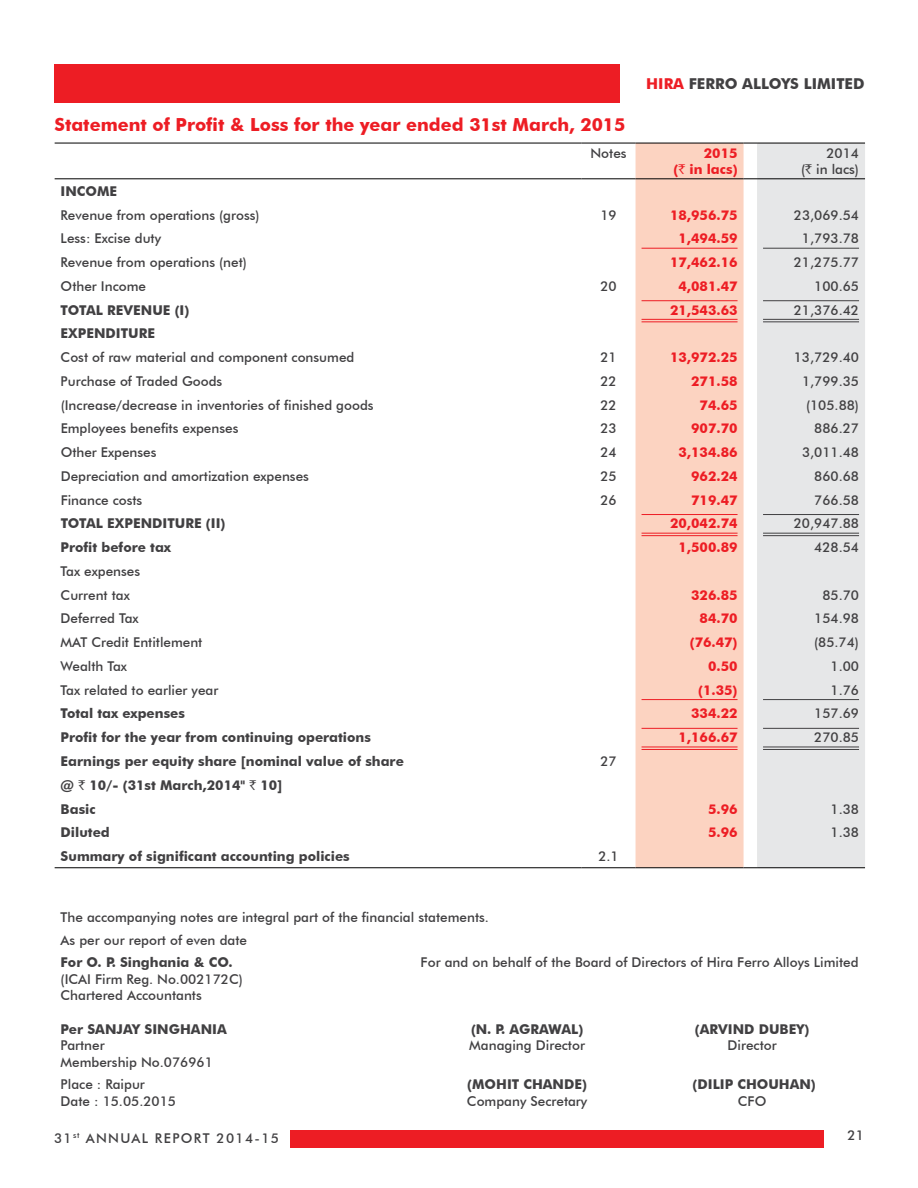
<style>
.page{position:relative;width:918px;height:1188px;background:#fff}
.page>*{position:absolute;margin:0;border:0;box-sizing:border-box;transform-origin:0 0}
.t1{font:700 18px "Futura BT";color:#ed1d24}
.t2{font:700 15px "Futura BT";color:#414042}
.t3{font:500 13.5px/16.5px "Futura BT";color:#414042}
.t4{font:700 13.5px/23.7px "Futura BT";color:#414042}
.t5{font:700 13.5px/16.5px "Futura BT";color:#ed1d24;text-align:right}
.t6{font:500 13.5px "Futura BT";letter-spacing:.1em;color:#414042}
.s1{color:#ed1d24}
.s2{font-family:"Rupee Foradian";font-weight:400}
</style>
<div class="page">
<div style="left:54px;top:64px;width:565px;height:39px;background:#ed1d24"></div>
<div style="left:291px;top:1130px;width:533px;height:17px;background:#ed1d24"></div>
<div style="left:636px;top:144px;width:108px;height:723px;background:#fcd3c1"></div>
<div style="left:757px;top:144px;width:108px;height:723px;background:#e6e7e8"></div>
<hr style="left:55px;top:143px;width:527px;height:1px;background:#000">
<hr style="left:582px;top:143px;width:54px;height:1px;background:#000">
<hr style="left:636px;top:143px;width:108px;height:1px;background:#000">
<svg style="left:744px;top:143px;width:13px;height:1px"></svg>
<hr style="left:757px;top:143px;width:108px;height:1px;background:#000">
<hr style="left:55px;top:178px;width:527px;height:1px;background:#000">
<hr style="left:582px;top:178px;width:54px;height:1px;background:#000">
<hr style="left:636px;top:178px;width:108px;height:1px;background:#000">
<svg style="left:744px;top:178px;width:13px;height:1px"></svg>
<hr style="left:757px;top:178px;width:108px;height:1px;background:#000">
<hr style="left:55px;top:867px;width:527px;height:1px;background:#000">
<hr style="left:582px;top:867px;width:54px;height:1px;background:#000">
<hr style="left:636px;top:867px;width:108px;height:1px;background:#000">
<svg style="left:744px;top:867px;width:13px;height:1px"></svg>
<hr style="left:757px;top:867px;width:108px;height:1px;background:#000">
<hr style="left:642px;top:248px;width:96px;height:1px;background:#ed1d24">
<hr style="left:763px;top:248px;width:96px;height:1px;background:#414042">
<hr style="left:642px;top:300px;width:96px;height:1px;background:#ed1d24">
<hr style="left:642px;top:319px;width:96px;height:1px;background:#ed1d24">
<hr style="left:642px;top:322px;width:96px;height:1px;background:#ed1d24">
<hr style="left:763px;top:300px;width:96px;height:1px;background:#414042">
<hr style="left:763px;top:319px;width:96px;height:1px;background:#414042">
<hr style="left:763px;top:322px;width:96px;height:1px;background:#414042">
<hr style="left:642px;top:514px;width:96px;height:1px;background:#ed1d24">
<hr style="left:642px;top:533px;width:96px;height:1px;background:#ed1d24">
<hr style="left:642px;top:535px;width:96px;height:1px;background:#ed1d24">
<hr style="left:763px;top:514px;width:96px;height:1px;background:#414042">
<hr style="left:763px;top:533px;width:96px;height:1px;background:#414042">
<hr style="left:763px;top:535px;width:96px;height:1px;background:#414042">
<hr style="left:642px;top:699px;width:96px;height:1px;background:#ed1d24">
<hr style="left:763px;top:699px;width:96px;height:1px;background:#414042">
<hr style="left:642px;top:728px;width:96px;height:1px;background:#ed1d24">
<hr style="left:642px;top:747px;width:96px;height:1px;background:#ed1d24">
<hr style="left:642px;top:749px;width:96px;height:1px;background:#ed1d24">
<hr style="left:763px;top:728px;width:96px;height:1px;background:#414042">
<hr style="left:763px;top:747px;width:96px;height:1px;background:#414042">
<hr style="left:763px;top:749px;width:96px;height:1px;background:#414042">
<p class="t2" style="left:646px;top:75px;width:220px"><span class="s1">HIRA</span> FERRO ALLOYS LIMITED</p>
<h1 class="t1" style="left:55px;top:113px;width:572px">Statement of Profit &amp; Loss for the year ended 31st March, 2015</h1>
<p class="t3" style="left:590px;top:145px;width:38px">Notes</p>
<p class="t5" style="left:674px;top:145px;width:65px">2015<br>(<span class="s2">`</span> in lacs)</p>
<p class="t3" style="left:801px;top:145px;width:59px;text-align:right">2014<br>(<span class="s2">`</span> in lacs)</p>
<p class="t4" style="left:61px;top:179px;width:58px">INCOME</p>
<p class="t3" style="left:61px;top:206px;width:200px">Revenue from operations (gross)</p>
<p class="t3" style="left:600px;top:206px;width:18px">19</p>
<p class="t5" style="left:670px;top:206px;width:69px">18,956.75</p>
<p class="t3" style="left:794px;top:206px;width:67px">23,069.54</p>
<p class="t3" style="left:61px;top:230px;width:102px">Less: Excise duty</p>
<p class="t5" style="left:679px;top:230px;width:61px">1,494.59</p>
<p class="t3" style="left:802px;top:230px;width:59px">1,793.78</p>
<p class="t3" style="left:61px;top:254px;width:188px">Revenue from operations (net)</p>
<p class="t5" style="left:670px;top:254px;width:69px">17,462.16</p>
<p class="t3" style="left:794px;top:254px;width:67px">21,275.77</p>
<p class="t3" style="left:61px;top:278px;width:87px">Other Income</p>
<p class="t3" style="left:600px;top:278px;width:18px">20</p>
<p class="t5" style="left:679px;top:278px;width:61px">4,081.47</p>
<p class="t3" style="left:814px;top:278px;width:46px">100.65</p>
<p class="t4" style="left:61px;top:298px;width:130px">TOTAL REVENUE (I)</p>
<p class="t5" style="left:670px;top:301px;width:69px">21,543.63</p>
<p class="t3" style="left:794px;top:301px;width:67px">21,376.42</p>
<p class="t4" style="left:61px;top:322px;width:96px">EXPENDITURE</p>
<p class="t3" style="left:61px;top:349px;width:295px">Cost of raw material and component consumed</p>
<p class="t3" style="left:600px;top:349px;width:18px">21</p>
<p class="t5" style="left:670px;top:349px;width:69px">13,972.25</p>
<p class="t3" style="left:794px;top:349px;width:67px">13,729.40</p>
<p class="t3" style="left:61px;top:373px;width:163px">Purchase of Traded Goods</p>
<p class="t3" style="left:600px;top:373px;width:18px">22</p>
<p class="t5" style="left:691px;top:373px;width:48px">271.58</p>
<p class="t3" style="left:802px;top:373px;width:59px">1,799.35</p>
<p class="t3" style="left:61px;top:396px;width:314px">(Increase/decrease in inventories of finished goods</p>
<p class="t3" style="left:600px;top:396px;width:18px">22</p>
<p class="t5" style="left:700px;top:396px;width:39px">74.65</p>
<p class="t3" style="left:806px;top:396px;width:55px">(105.88)</p>
<p class="t3" style="left:61px;top:420px;width:179px">Employees benefits expenses</p>
<p class="t3" style="left:600px;top:420px;width:18px">23</p>
<p class="t5" style="left:691px;top:420px;width:48px">907.70</p>
<p class="t3" style="left:814px;top:420px;width:46px">886.27</p>
<p class="t3" style="left:61px;top:444px;width:97px">Other Expenses</p>
<p class="t3" style="left:600px;top:444px;width:18px">24</p>
<p class="t5" style="left:679px;top:444px;width:61px">3,134.86</p>
<p class="t3" style="left:802px;top:444px;width:59px">3,011.48</p>
<p class="t3" style="left:61px;top:468px;width:250px">Depreciation and amortization expenses</p>
<p class="t3" style="left:600px;top:468px;width:18px">25</p>
<p class="t5" style="left:691px;top:468px;width:48px">962.24</p>
<p class="t3" style="left:814px;top:468px;width:46px">860.68</p>
<p class="t3" style="left:61px;top:492px;width:83px">Finance costs</p>
<p class="t3" style="left:600px;top:492px;width:18px">26</p>
<p class="t5" style="left:691px;top:492px;width:48px">719.47</p>
<p class="t3" style="left:814px;top:492px;width:46px">766.58</p>
<p class="t4" style="left:61px;top:512px;width:166px">TOTAL EXPENDITURE (II)</p>
<p class="t5" style="left:670px;top:515px;width:69px">20,042.74</p>
<p class="t3" style="left:794px;top:515px;width:67px">20,947.88</p>
<p class="t4" style="left:61px;top:535px;width:112px">Profit before tax</p>
<p class="t5" style="left:679px;top:539px;width:61px">1,500.89</p>
<p class="t3" style="left:814px;top:539px;width:46px">428.54</p>
<p class="t3" style="left:61px;top:559px;width:81px;line-height:23.7px">Tax expenses<br>Current tax</p>
<p class="t5" style="left:691px;top:587px;width:48px">326.85</p>
<p class="t3" style="left:822px;top:587px;width:38px">85.70</p>
<p class="t3" style="left:61px;top:610px;width:80px">Deferred Tax</p>
<p class="t5" style="left:700px;top:610px;width:39px">84.70</p>
<p class="t3" style="left:814px;top:610px;width:46px">154.98</p>
<p class="t3" style="left:61px;top:634px;width:143px">MAT Credit Entitlement</p>
<p class="t5" style="left:690px;top:634px;width:49px">(76.47)</p>
<p class="t3" style="left:814px;top:634px;width:46px">(85.74)</p>
<p class="t3" style="left:61px;top:658px;width:68px">Wealth Tax</p>
<p class="t5" style="left:708px;top:658px;width:31px">0.50</p>
<p class="t3" style="left:831px;top:658px;width:30px">1.00</p>
<p class="t3" style="left:61px;top:682px;width:159px">Tax related to earlier year</p>
<p class="t5" style="left:698px;top:682px;width:41px">(1.35)</p>
<p class="t3" style="left:831px;top:682px;width:30px">1.76</p>
<p class="t4" style="left:61px;top:702px;width:126px">Total tax expenses</p>
<p class="t5" style="left:691px;top:705px;width:48px">334.22</p>
<p class="t3" style="left:814px;top:705px;width:46px">157.69</p>
<p class="t4" style="left:61px;top:725px;width:312px">Profit for the year from continuing operations</p>
<p class="t5" style="left:679px;top:729px;width:61px">1,166.67</p>
<p class="t3" style="left:814px;top:729px;width:46px">270.85</p>
<p class="t4" style="left:61px;top:749px;width:345px">Earnings per equity share [nominal value of share</p>
<p class="t3" style="left:600px;top:753px;width:18px">27</p>
<p class="t4" style="left:61px;top:773px;width:223px">@ <span class="s2">`</span> 10/- (31st March,2014" <span class="s2">`</span> 10]<br>Basic</p>
<p class="t5" style="left:708px;top:800px;width:31px">5.96</p>
<p class="t3" style="left:831px;top:800px;width:30px">1.38</p>
<p class="t4" style="left:61px;top:821px;width:51px">Diluted</p>
<p class="t5" style="left:708px;top:824px;width:31px">5.96</p>
<p class="t3" style="left:831px;top:824px;width:30px">1.38</p>
<p class="t4" style="left:61px;top:844px;width:291px">Summary of significant accounting policies</p>
<p class="t3" style="left:598px;top:848px;width:22px">2.1</p>
<p class="t3" style="left:61px;top:906px;width:430px;line-height:22.2px">The accompanying notes are integral part of the financial statements.<br>As per our report of even date</p>
<p class="t4" style="left:61px;top:950px;width:173px">For O. P. Singhania &amp; CO.</p>
<p class="t3" style="left:61px;top:970px;width:184px">(ICAI Firm Reg. No.002172C)<br>Chartered Accountants</p>
<p class="t3" style="left:421px;top:954px;width:439px">For and on behalf of the Board of Directors of Hira Ferro Alloys Limited</p>
<p class="t4" style="left:61px;top:1017px;width:168px">Per SANJAY SINGHANIA</p>
<p class="t3" style="left:61px;top:1037px;width:154px">Partner<br>Membership No.076961</p>
<p class="t4" style="left:471px;top:1017px;width:114px">(N. P. AGRAWAL)</p>
<p class="t3" style="left:469px;top:1037px;width:117px">Managing Director</p>
<p class="t4" style="left:695px;top:1017px;width:116px">(ARVIND DUBEY)</p>
<p class="t3" style="left:728px;top:1037px;width:51px">Director</p>
<p class="t3" style="left:61px;top:1076px;width:117px">Place : Raipur<br>Date : 15.05.2015</p>
<p class="t4" style="left:467px;top:1072px;width:121px">(MOHIT CHANDE)</p>
<p class="t3" style="left:467px;top:1092px;width:122px">Company Secretary</p>
<p class="t4" style="left:693px;top:1072px;width:125px">(DILIP CHOUHAN)</p>
<p class="t3" style="left:738px;top:1092px;width:30px">CFO</p>
<p class="t6" style="left:54px;top:1130px;width:227px">31<sup>st</sup> ANNUAL REPORT 2014-15</p>
<p class="t3" style="left:848px;top:1127px;width:18px">21</p>
</div>
